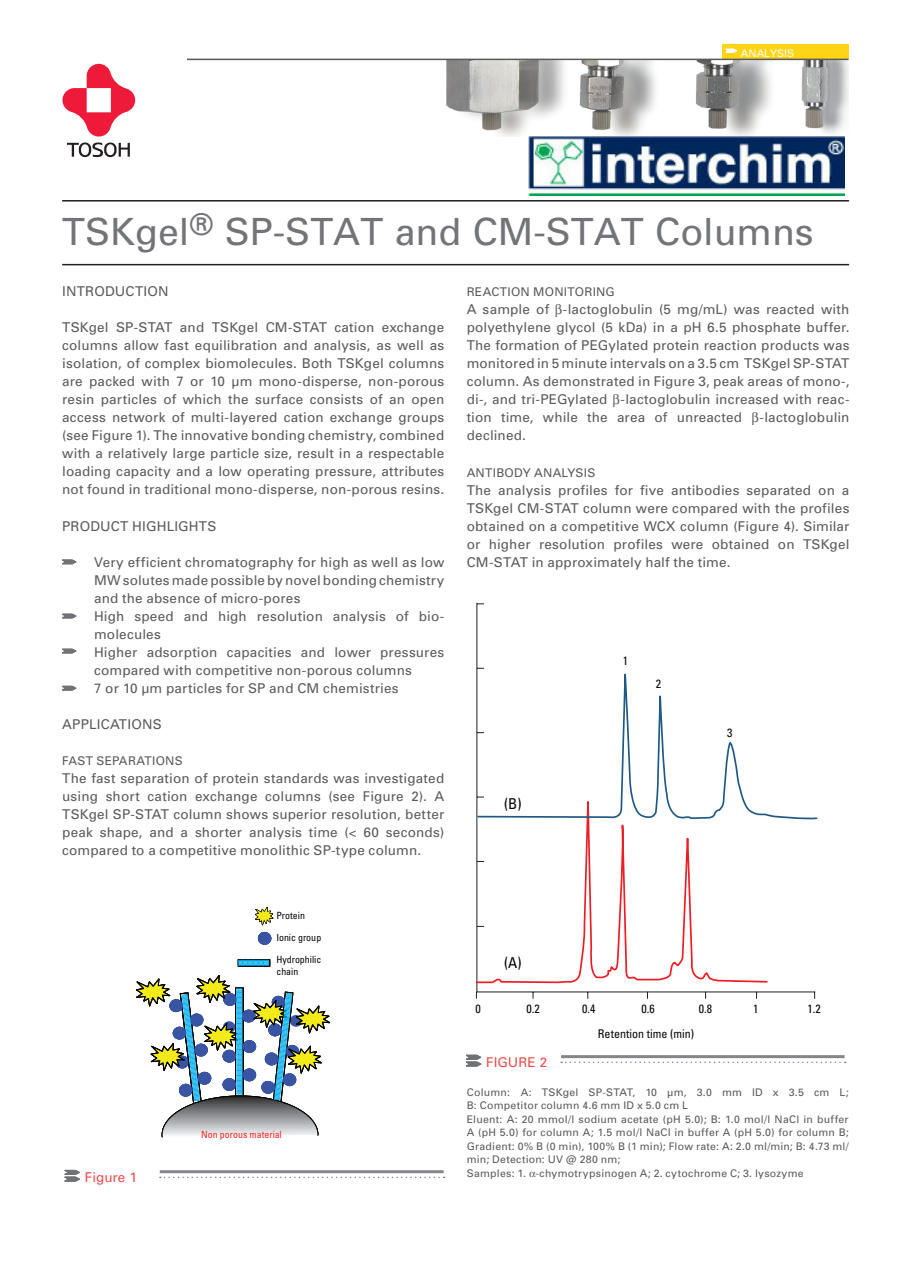
<style>
.page{position:relative;width:910px;height:1280px;background:#fff}
.page>*{position:absolute;margin:0;border:0;box-sizing:border-box;transform-origin:0 0}
.t1{font:37.5px "Univers";color:#727477}
.t2{font:condensed 15px "Univers";color:#050504}
.Fliesstext{font:13.5px/18px "Univers";letter-spacing:.01em;color:#5a5a5d;text-align:justify}
.Lauftext{font:13.5px "Univers";color:#ef4d4e}
.Headers_Fliesstext{font:13.5px "Univers";letter-spacing:.015em;color:#5a5a5d}
.Fliesstext-2{font:12px "Univers";letter-spacing:.02em;color:#5a5a5d}
.t3{font:condensed 12px "Univers";color:#050504}
.Legende_-_Figures{font:10.5px/13.5px "Univers";letter-spacing:.02em;color:#5a5a5d}
.t4{font:10.5px "Univers";color:#fff}
.t5{font:condensed 9.9px/21.8px "Univers";color:#050504}
.t6{font:condensed 9.9px "Univers";color:#ee2123}
</style>
<div class="page">
<img style="left:446px;top:60px;width:402px;height:76px">
<svg style="left:62px;top:64px;width:73px;height:94px"></svg>
<div style="left:722px;top:45px;width:126px;height:14px;background:#fed415"></div>
<svg style="left:725px;top:49px;width:11px;height:3px"></svg>
<hr style="left:187px;top:59px;width:661px;height:1px;background:#5a5a5d">
<hr style="left:62px;top:200px;width:787px;height:1px;background:#231f20">
<hr style="left:62px;top:264px;width:787px;height:1px;background:#231f20">
<svg style="left:62px;top:559px;width:14px;height:5px"></svg>
<svg style="left:62px;top:614px;width:14px;height:4px"></svg>
<svg style="left:62px;top:649px;width:14px;height:4px"></svg>
<svg style="left:62px;top:686px;width:14px;height:4px"></svg>
<div style="left:258px;top:931px;width:13px;height:14px;background:#3a54a4;border:1px solid #3a54a4;border-radius:50%"></div>
<svg style="left:255px;top:907px;width:19px;height:19px"></svg>
<div style="left:258px;top:931px;width:13px;height:14px;border:1px solid #3a54a4;border-radius:50%"></div>
<svg style="left:136px;top:959px;width:195px;height:178px"></svg>
<hr style="left:160px;top:1170px;width:283px;height:3px;background:#848689">
<svg style="left:160px;top:1176px;width:284px;height:2px"></svg>
<svg style="left:65px;top:1170px;width:15px;height:11px"></svg>
<svg style="left:475px;top:821px;width:293px;height:234px"></svg>
<svg style="left:476px;top:603px;width:342px;height:218px"></svg>
<hr style="left:561px;top:1055px;width:283px;height:3px;background:#848689">
<svg style="left:561px;top:1061px;width:284px;height:2px"></svg>
<svg style="left:466px;top:1055px;width:15px;height:11px"></svg>
<img style="left:528px;top:136px;width:316px;height:59px">
<p class="t4" style="left:741px;top:47px;width:55px">ANALYSIS</p>
<p class="t1" style="left:62px;top:209px;width:753px">TSKgel<sup>®</sup> SP-STAT and CM-STAT Columns</p>
<p class="Fliesstext" style="left:62px;top:282px;width:108px">INTRODUCTION</p>
<p class="Fliesstext" style="left:62px;top:318px;width:384px">TSKgel SP-STAT and TSKgel CM-STAT cation exchange columns allow fast equilibration and analysis, as well as isolation, of complex biomolecules. Both TSKgel columns are packed with 7 or 10 µm mono-disperse, non-porous resin particles of which the surface consists of an open access network of multi-layered cation exchange groups (see Figure 1). The innovative bonding chemistry, combined with a relatively large particle size, result in a respectable loading capacity and a low operating pressure, attributes not found in traditional mono-disperse, non-porous resins.</p>
<p class="Fliesstext" style="left:62px;top:516px;width:156px">PRODUCT HIGHLIGHTS</p>
<p class="Fliesstext" style="left:94px;top:552px;width:352px">Very efficient chromatography for high as well as low MW solutes made possible by novel bonding chemistry and the absence of micro-pores</p>
<p class="Fliesstext" style="left:94px;top:606px;width:352px">High speed and high resolution analysis of bio&shy;molecules</p>
<p class="Fliesstext" style="left:94px;top:642px;width:352px">Higher adsorption capacities and lower pressures compared with competitive non-porous columns</p>
<p class="Fliesstext" style="left:94px;top:678px;width:306px">7 or 10 µm particles for SP and CM chemistries</p>
<p class="Headers_Fliesstext" style="left:62px;top:715px;width:101px">APPLICATIONS</p>
<p class="Fliesstext-2" style="left:62px;top:753px;width:122px">FAST SEPARATIONS</p>
<p class="Fliesstext" style="left:62px;top:768px;width:383px">The fast separation of protein standards was investigated using short cation exchange columns (see Figure 2). A TSKgel SP-STAT column shows superior resolution, better peak shape, and a shorter analysis time (&lt; 60 seconds) compared to a competitive monolithic SP-type column.</p>
<p class="t5" style="left:276px;top:904px;width:30px">Protein</p>
<p class="t5" style="left:276px;top:926px;width:46px">Ionic group<br>Hydrophilic</p>
<p class="t5" style="left:276px;top:960px;width:23px">chain</p>
<p class="Fliesstext-2" style="left:466px;top:285px;width:150px">REACTION MONITORING</p>
<p class="Fliesstext" style="left:466px;top:300px;width:384px">A sample of -lactoglobulin (5 mg/mL) was reacted with polyethylene glycol (5 kDa) in a pH 6.5 phosphate buffer.<br>The formation of PEGylated protein reaction products was monitored in 5 minute intervals on a 3.5 cm TSKgel SP-STAT column. As demonstrated in Figure 3, peak areas of mono-, di-, and tri-PEGylated -lactoglobulin increased with reac&shy;tion time, while the area of unreacted</p>
<p class="Fliesstext" style="left:759px;top:408px;width:91px">-lactoglobulin</p>
<p class="Fliesstext" style="left:466px;top:426px;width:61px">declined.</p>
<p class="Fliesstext-2" style="left:466px;top:465px;width:130px">ANTIBODY ANALYSIS</p>
<p class="Fliesstext" style="left:466px;top:480px;width:384px">The analysis profiles for five antibodies separated on a TSKgel CM-STAT column were compared with the profiles obtained on a competitive WCX column (Figure 4). Similar or higher resolution profiles were obtained on TSKgel CM-STAT in approximately half the time.</p>
<p class="t2" style="left:504px;top:794px;width:19px">(B)</p>
<p class="t2" style="left:504px;top:953px;width:19px">(A)</p>
<p class="t3" style="left:623px;top:653px;width:7px">1</p>
<p class="t3" style="left:655px;top:676px;width:7px">2</p>
<p class="t3" style="left:727px;top:724px;width:7px">3</p>
<p class="t3" style="left:475px;top:1001px;width:7px">0</p>
<p class="t3" style="left:526px;top:1001px;width:15px">0.2</p>
<p class="t3" style="left:582px;top:1001px;width:15px">0.4</p>
<p class="t3" style="left:641px;top:1001px;width:15px">0.6</p>
<p class="t3" style="left:699px;top:1001px;width:15px">0.8</p>
<p class="t3" style="left:753px;top:1001px;width:7px">1</p>
<p class="t3" style="left:807px;top:1001px;width:15px">1.2</p>
<p class="t3" style="left:598px;top:1026px;width:98px">Retention time (min)</p>
<p class="Lauftext" style="left:85px;top:1169px;width:54px">Figure 1</p>
<p class="t6" style="left:201px;top:1128px;width:82px">Non porous material</p>
<p class="Lauftext" style="left:486px;top:1054px;width:63px">FIGURE 2</p>
<p class="Legende_-_Figures" style="left:467px;top:1085px;width:383px">Column: A: TSKgel SP-STAT, 10 µm, 3.0 mm ID x 3.5 cm L;<br>B: Competitor column 4.6 mm ID x 5.0 cm L</p>
<p class="Legende_-_Figures" style="left:467px;top:1112px;width:383px;text-align:justify">Eluent: A: 20 mmol/l sodium acetate (pH 5.0); B: 1.0 mol/l NaCl in buffer A (pH 5.0) for column A; 1.5 mol/l NaCl in buffer A (pH 5.0) for column B; Gradient: 0% B (0 min), 100% B (1 min); Flow rate: A: 2.0 ml/min; B: 4.73 ml/ min; Detection: UV @ 280 nm;</p>
<p class="Legende_-_Figures" style="left:467px;top:1166px;width:338px">Samples: 1. -chymotrypsinogen A; 2. cytochrome C; 3. lysozyme</p>
<p class="t2" style="left:443px;top:1090px;width:42px">Eluent:</p>
<p class="t2" style="left:551px;top:1090px;width:215px">A: 20mmol/L sodium acetate (pH5.0)</p>
<p class="t2" style="left:551px;top:1108px;width:286px">B: 1.0mol/L NaCl in buffer A (pH5.0) for column A</p>
<p class="t2" style="left:568px;top:1126px;width:257px">1.5mol/L NaCl in buffer A (5.0) for column B</p>
<p class="t2" style="left:443px;top:1144px;width:57px">Gradient:</p>
<p class="t2" style="left:551px;top:1144px;width:163px">0% B (0min), 100% B (1min)</p>
<p class="t2" style="left:443px;top:1162px;width:61px">Flow rate:</p>
<p class="t2" style="left:551px;top:1162px;width:77px">A: 2.0mL/min</p>
</div>
